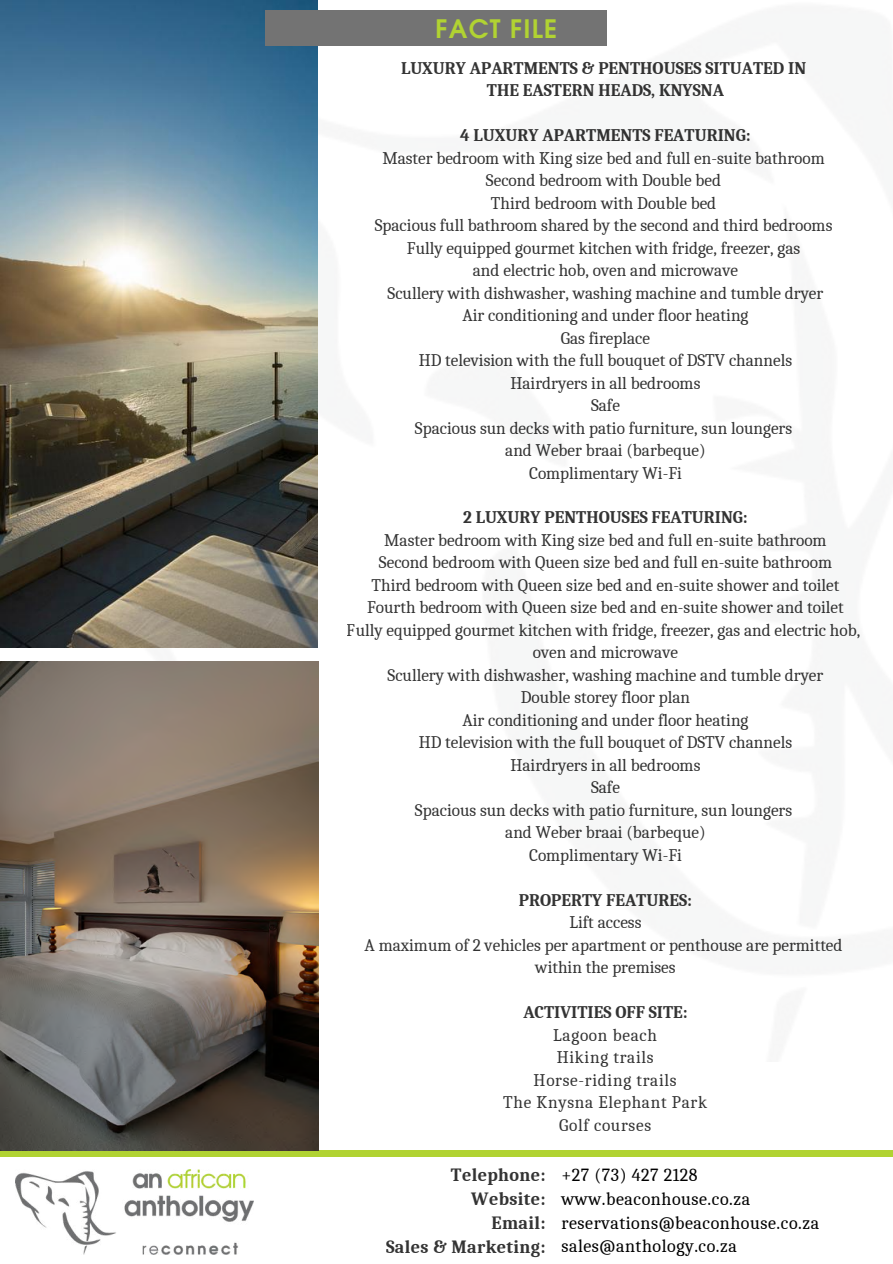
<style>
.page{position:relative;width:893px;height:1264px;background:#fff}
.page>*{position:absolute;margin:0;border:0;box-sizing:border-box;transform-origin:0 0}
.t1{font:600 25.35px "Avant Garde LT";letter-spacing:.05em;color:#b1d332}
.t2{font:700 18.15px/24px "Caladea";letter-spacing:.02em;color:#000;text-align:right}
.t3{font:18px/23.5px "Caladea";letter-spacing:.03em;color:#000}
.t4{font:17.25px/22.5px "Caladea";color:#000;text-align:center}
.t5{font:700 17.25px/22.5px "Caladea";color:#000;text-align:center}
.t6{font:17.25px/22.5px "Caladea";letter-spacing:.04em;color:#000;text-align:center}
</style>
<div class="page">
<img style="left:0;top:0;width:318px;height:647px">
<div style="left:0;top:1149px;width:892px;height:7px;background:#b1d332"></div>
<img style="left:0;top:661px;width:318px;height:489px">
<div style="left:264px;top:10px;width:342px;height:36px;background:#737373"></div>
<img style="left:16px;top:1169px;width:237px;height:85px">
<h1 class="t1" style="left:435px;top:12px;width:123px">FACT FILE</h1>
<p class="t5" style="left:401px;top:57px;width:406px">LUXURY APARTMENTS &amp; PENTHOUSES SITUATED IN<br>THE EASTERN HEADS, KNYSNA</p>
<p class="t5" style="left:460px;top:124px;width:292px">4 LUXURY APARTMENTS FEATURING:</p>
<p class="t4" style="left:375px;top:147px;width:459px">Master bedroom with King size bed and full en-suite bathroom Second bedroom with Double bed<br>Third bedroom with Double bed<br>Spacious full bathroom shared by the second and third bedrooms Fully equipped gourmet kitchen with fridge, freezer, gas<br>and electric hob, oven and microwave<br>Scullery with dishwasher, washing machine and tumble dryer Air conditioning and under floor heating<br>Gas fireplace<br>HD television with the full bouquet of DSTV channels<br>Hairdryers in all bedrooms<br>Safe<br>Spacious sun decks with patio furniture, sun loungers<br>and Weber braai (barbeque)<br>Complimentary Wi-Fi</p>
<p class="t5" style="left:463px;top:506px;width:286px">2 LUXURY PENTHOUSES FEATURING:</p>
<p class="t4" style="left:347px;top:529px;width:515px">Master bedroom with King size bed and full en-suite bathroom<br>Second bedroom with Queen size bed and full en-suite bathroom<br>Third bedroom with Queen size bed and en-suite shower and toilet Fourth bedroom with Queen size bed and en-suite shower and toilet Fully equipped gourmet kitchen with fridge, freezer, gas and electric hob, oven and microwave<br>Scullery with dishwasher, washing machine and tumble dryer<br>Double storey floor plan<br>Air conditioning and under floor heating<br>HD television with the full bouquet of DSTV channels<br>Hairdryers in all bedrooms<br>Safe<br>Spacious sun decks with patio furniture, sun loungers<br>and Weber braai (barbeque)<br>Complimentary Wi-Fi</p>
<p class="t5" style="left:519px;top:889px;width:175px">PROPERTY FEATURES:</p>
<p class="t4" style="left:364px;top:911px;width:479px">Lift access<br>A maximum of 2 vehicles per apartment or penthouse are permitted within the premises</p>
<p class="t5" style="left:523px;top:1001px;width:166px">ACTIVITIES OFF SITE:</p>
<p class="t6" style="left:503px;top:1023px;width:205px">Lagoon beach<br>Hiking trails<br>Horse-riding trails<br>The Knysna Elephant Park<br>Golf courses</p>
<p class="t2" style="left:386px;top:1163px;width:161px">Telephone:<br>Website:<br>Email:<br>Sales &amp; Marketing:</p>
<p class="t3" style="left:561px;top:1163px;width:259px">+27 (73) 427 2128 www.beaconhouse.co.za reservations@beaconhouse.co.za sales@anthology.co.za</p>
</div>
